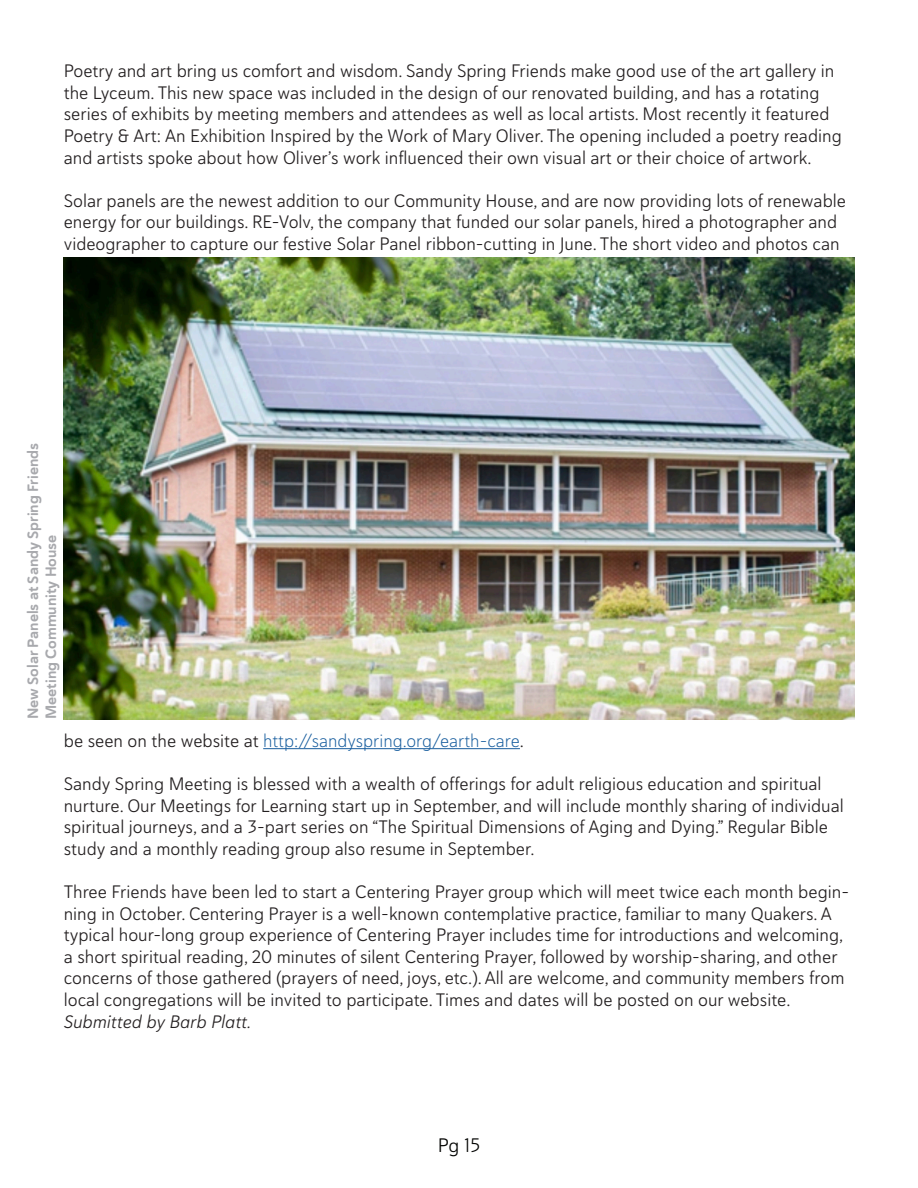
<style>
.page{position:relative;width:918px;height:1188px;background:#fff}
.page>*{position:absolute;margin:0;border:0;box-sizing:border-box;transform-origin:0 0}
.t1{font:19.5px "Haboro Soft Nor Boo";color:#040503}
.t2{font:18px/21.6px "Haboro Soft Nor Boo";color:#231f20}
.t3{font:18px "Haboro Soft Nor Lig";color:#175d9e}
.t4{font:18px "Haboro Soft Nor Boo It";color:#231f20}
.t5{font:15px/18px "Haboro Soft Nor Bol";color:#a8a9ad}
.s1{font-family:"Haboro Soft Nor Boo";color:#231f20}
</style>
<div class="page">
<hr style="left:263px;top:748px;width:257px;height:1px;background:#175d9e">
<img style="left:64px;top:258px;width:790px;height:461px">
<p class="t2" style="left:64px;top:60px;width:780px">Poetry and art bring us comfort and wisdom. Sandy Spring Friends make good use of the art gallery in the Lyceum. This new space was included in the design of our renovated building, and has a rotating series of exhibits by meeting members and attendees as well as local artists. Most recently it featured Poetry &amp; Art: An Exhibition Inspired by the Work of Mary Oliver. The opening included a poetry reading and artists spoke about how Oliver’s work influenced their own visual art or their choice of artwork.</p>
<p class="t2" style="left:64px;top:190px;width:784px">Solar panels are the newest addition to our Community House, and are now providing lots of renewable energy for our buildings. RE-Volv, the company that funded our solar panels, hired a photographer and videographer to capture our festive Solar Panel ribbon-cutting in June. The short video and photos can</p>
<p class="t5" style="left:24px;top:719px;width:278px;rotate:-90deg">New Solar Panels at Sandy Spring Friends<br>Meeting Community House</p>
<p class="t3" style="left:64px;top:729px;width:462px"><span class="s1">be seen on the website at</span> http://sandyspring.org/earth-care<span class="s1">.</span></p>
<p class="t2" style="left:64px;top:773px;width:782px">Sandy Spring Meeting is blessed with a wealth of offerings for adult religious education and spiritual nurture. Our Meetings for Learning start up in September, and will include monthly sharing of individual spiritual journeys, and a 3-part series on “The Spiritual Dimensions of Aging and Dying.” Regular Bible study and a monthly reading group also resume in September.</p>
<p class="t2" style="left:64px;top:881px;width:787px">Three Friends have been led to start a Centering Prayer group which will meet twice each month begin&shy;ning in October. Centering Prayer is a well-known contemplative practice, familiar to many Quakers. A typical hour-long group experience of Centering Prayer includes time for introductions and welcoming, a short spiritual reading, 20 minutes of silent Centering Prayer, followed by worship-sharing, and other concerns of those gathered (prayers of need, joys, etc.). All are welcome, and community members from local congregations will be invited to participate. Times and dates will be posted on our website.</p>
<p class="t4" style="left:64px;top:1010px;width:189px">Submitted by Barb Platt.</p>
<p class="t1" style="left:438px;top:1133px;width:44px">Pg 15</p>
</div>
